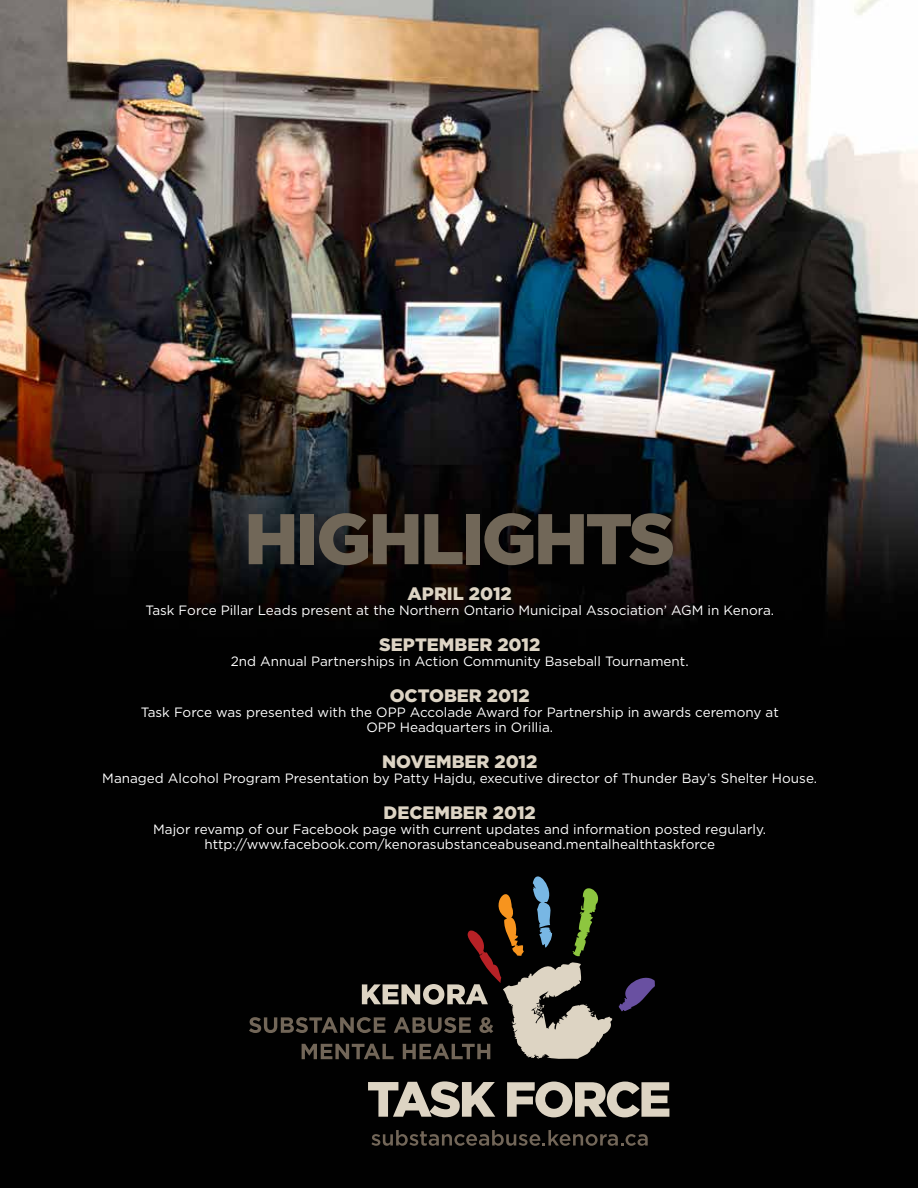
<style>
.page{position:relative;width:918px;height:1188px;background:#fff}
.page>*{position:absolute;margin:0;border:0;box-sizing:border-box;transform-origin:0 0}
.t1{font:900 71.55px "Gotham HTF";letter-spacing:-.04em;color:#716758}
.t2{font:900 18px "Gotham HTF";color:#ddd4c4}
.t3{font:13.5px/15px "Gotham HTF";color:#fff;text-align:center}
</style>
<div class="page">
<img style="left:0;top:0;width:918px;height:1188px">
<svg style="left:368px;top:1081px;width:127px;height:36px;background:#7f7a70"></svg>
<svg style="left:507px;top:1082px;width:162px;height:35px;background:#8b857b"></svg>
<svg style="left:371px;top:1130px;width:277px;height:16px;background:#26221d"></svg>
<svg style="left:249px;top:864px;width:406px;height:196px;background:#1f1d1a"></svg>
<h1 class="t1" style="left:244px;top:498px;width:433px">HIGHLIGHTS</h1>
<h2 class="t2" style="left:408px;top:583px;width:26px">APRIL</h2>
<h2 class="t2" style="left:469px;top:583px;width:44px">2012</h2>
<p class="t3" style="left:145px;top:603px;width:630px">Task Force Pillar Leads present at the Northern Ontario Municipal Association’ AGM in Kenora.</p>
<h2 class="t2" style="left:379px;top:634px;width:26px">SEPTEM</h2>
<h2 class="t2" style="left:455px;top:634px;width:87px">BER 2012</h2>
<p class="t3" style="left:231px;top:654px;width:459px">2nd Annual Partnerships in Action Community Baseball Tournament.</p>
<h2 class="t2" style="left:390px;top:685px;width:29px">OCTO</h2>
<h2 class="t2" style="left:444px;top:685px;width:87px">BER 2012</h2>
<p class="t3" style="left:141px;top:705px;width:640px">Task Force was presented with the OPP Accolade Award for Partnership in awards ceremony at<br>OPP Headquarters in Orillia.</p>
<h2 class="t2" style="left:382px;top:751px;width:29px">NOVEM</h2>
<h2 class="t2" style="left:452px;top:751px;width:87px">BER 2012</h2>
<p class="t3" style="left:102px;top:771px;width:716px">Managed Alcohol Program Presentation by Patty Hajdu, executive director of Thunder Bay’s Shelter House.</p>
<h2 class="t2" style="left:384px;top:802px;width:28px">DECEM</h2>
<h2 class="t2" style="left:450px;top:802px;width:87px">BER 2012</h2>
<p class="t3" style="left:153px;top:822px;width:615px">Major revamp of our Facebook page with current updates and information posted regularly. http://www.facebook.com/kenorasubstanceabuseand.mentalhealthtaskforce</p>
</div>
